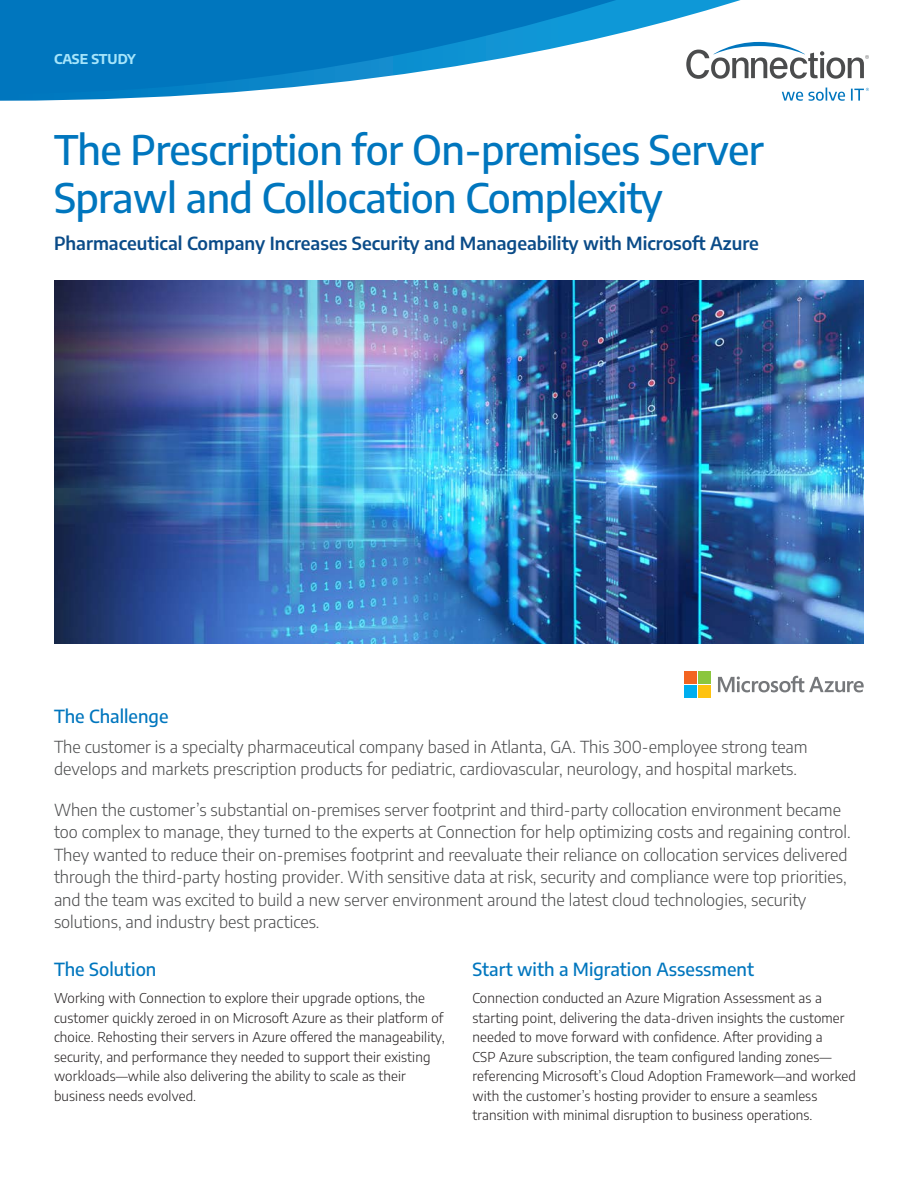
<style>
.page{position:relative;width:918px;height:1188px;background:#fff}
.page>*{position:absolute;margin:0;border:0;box-sizing:border-box;transform-origin:0 0}
.t1{font:500 40.5px/48px "Encode Sans";letter-spacing:-.015em;color:#0076be}
.t2{font:600 18px "Encode Sans";color:#0a4b88}
.Body_Subhead{font:500 18px "Encode Sans";color:#0076be}
.Overview{font:300 16.5px/22.5px "Encode Sans";color:#4b4c4d}
.Body{font:300 13.5px/19.5px "Encode Sans";letter-spacing:.01em;color:#231f20}
.t3{font:700 13.5px "Encode Sans";color:#a6cdec}
</style>
<div class="page">
<svg style="left:0;top:94px;width:205px;height:7px"></svg>
<svg style="left:0;top:0;width:782px;height:94px;fill:#0076be"></svg>
<img style="left:54px;top:281px;width:810px;height:363px">
<svg style="left:686px;top:42px;width:183px;height:37px"></svg>
<svg style="left:782px;top:88px;width:87px;height:13px"></svg>
<svg style="left:718px;top:676px;width:146px;height:16px"></svg>
<div style="left:685px;top:672px;width:12px;height:12px;background:#f36421"></div>
<div style="left:698px;top:672px;width:12px;height:12px;background:#8bc63e"></div>
<div style="left:685px;top:685px;width:12px;height:12px;background:#00aeef"></div>
<div style="left:698px;top:685px;width:12px;height:12px;background:#fec210"></div>
<p class="t3" style="left:54px;top:49px;width:83px">CASE STUDY</p>
<h1 class="t1" style="left:54px;top:124px;width:712px">The Prescription for On-premises Server<br>Sprawl and Collocation Complexity</h1>
<h2 class="t2" style="left:54px;top:231px;width:707px">Pharmaceutical Company Increases Security and Manageability with Microsoft Azure</h2>
<p class="Body_Subhead" style="left:54px;top:704px;width:116px">The Challenge</p>
<p class="Overview" style="left:54px;top:735px;width:755px">The customer is a specialty pharmaceutical company based in Atlanta, GA. This 300-employee strong team develops and markets prescription products for pediatric, cardiovascular, neurology, and hospital markets.</p>
<p class="Overview" style="left:54px;top:798px;width:798px">When the customer’s substantial on-premises server footprint and third-party collocation environment became too complex to manage, they turned to the experts at Connection for help optimizing costs and regaining control.<br>They wanted to reduce their on-premises footprint and reevaluate their reliance on collocation services delivered through the third-party hosting provider. With sensitive data at risk, security and compliance were top priorities, and the team was excited to build a new server environment around the latest cloud technologies, security solutions, and industry best practices.</p>
<p class="Body_Subhead" style="left:54px;top:957px;width:104px">The Solution</p>
<p class="Body" style="left:54px;top:988px;width:392px">Working with Connection to explore their upgrade options, the customer quickly zeroed in on Microsoft Azure as their platform of choice. Rehosting their servers in Azure offered the manageability, security, and performance they needed to support their existing workloads—while also delivering the ability to scale as their business needs evolved.</p>
<p class="Body_Subhead" style="left:472px;top:957px;width:283px">Start with a Migration Assessment</p>
<p class="Body" style="left:472px;top:988px;width:385px">Connection conducted an Azure Migration Assessment as a starting point, delivering the data-driven insights the customer needed to move forward with confidence. After providing a<br>CSP Azure subscription, the team configured landing zones— referencing Microsoft’s Cloud Adoption Framework—and worked with the customer’s hosting provider to ensure a seamless transition with minimal disruption to business operations.</p>
</div>
